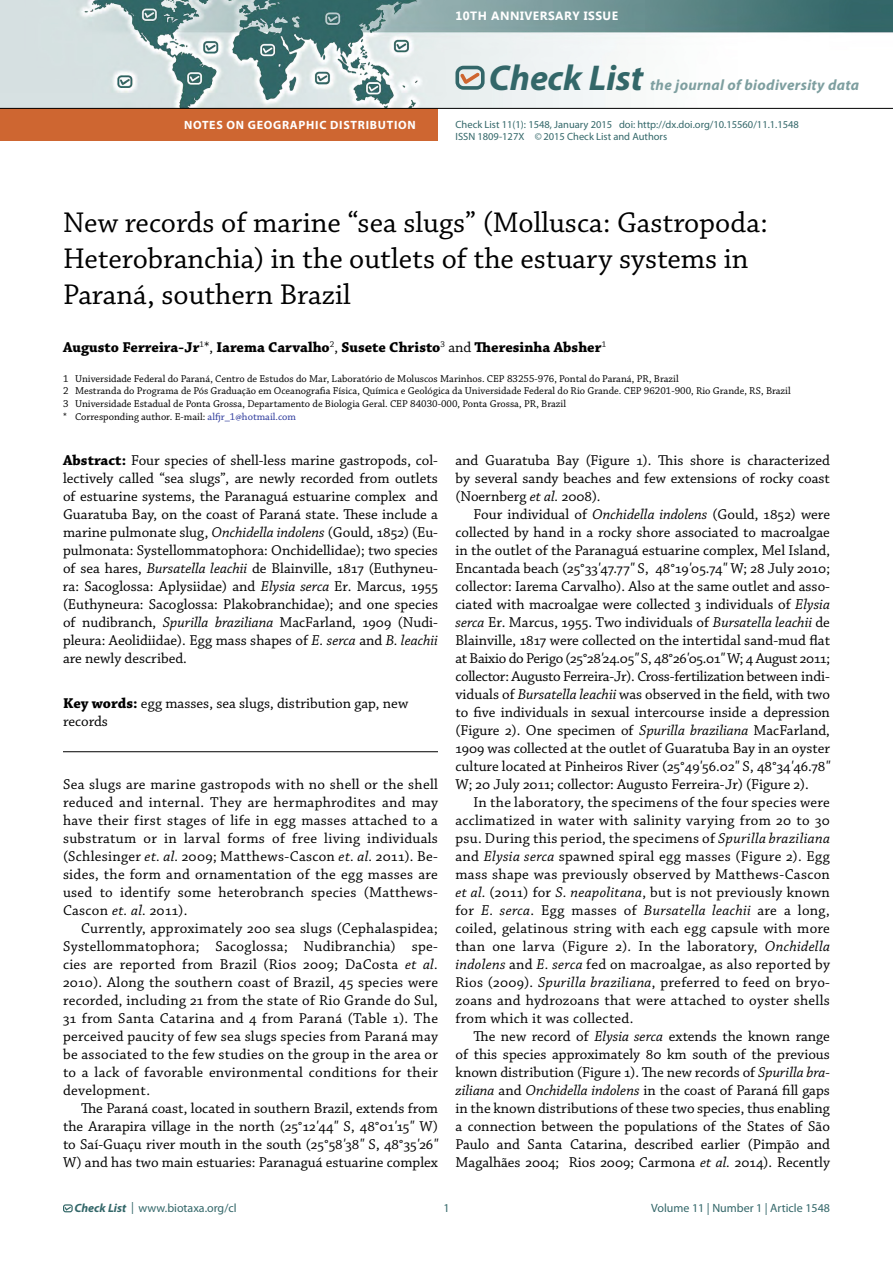
<style>
.page{position:relative;width:893px;height:1263px;background:#fff}
.page>*{position:absolute;margin:0;border:0;box-sizing:border-box;transform-origin:0 0}
.t1{font:italic 700 36px "Myriad Pro";color:#336769}
.Title{font:30px/36px "Chaparral Pro";color:#000}
.Body{font:15px/18px "Chaparral Pro";color:#000;text-align:justify}
.Body_First_paragra{font:15px/18px "Chaparral Pro";letter-spacing:.01em;color:#000;text-align:justify}
.Authors{font:700 15px "Chaparral Pro";color:#000}
.Keywords{font:15px/18px "Chaparral Pro";color:#000}
.t2{font:italic 700 15px "Myriad Pro";letter-spacing:.02em;color:#7e9fa0}
.t3{font:12px "Myriad Pro";color:#336769}
.t4{font:700 12px "Myriad Pro";letter-spacing:.06em;color:#fff}
.t5{font:700 12px "Segoe UI";letter-spacing:.04em;color:#fff}
.Affiliations{font:10.5px "Chaparral Pro";color:#000}
.t6{font:10.5px "Myriad Pro";color:#336769}
.s1{font-weight:400}
.s2{color:#293699}
.s3{font-weight:700}
.s4{font-style:italic}
.s5{font-weight:700;font-style:italic}
</style>
<div class="page">
<img style="left:0;top:0;width:893px;height:108px">
<svg style="left:455px;top:66px;width:30px;height:24px"></svg>
<div style="left:63px;top:1204px;width:10px;height:8px;border:1px solid #336767;border-radius:2px"></div>
<svg style="left:64px;top:1206px;width:8px;height:5px"></svg>
<hr style="left:63px;top:751px;width:375px;height:1px;background:#000">
<div style="left:0;top:109px;width:437px;height:32px;background:#ce6631"></div>
<hr style="left:0;top:108px;width:893px;height:1px;background:#000">
<p class="t5" style="left:455px;top:7px;width:164px">10TH ANNIVERSARY ISSUE</p>
<p class="t4" style="left:184px;top:118px;width:233px">NOTES ON GEOGRAPHIC DISTRIBUTION</p>
<h1 class="t1" style="left:489px;top:54px;width:156px">Check List</h1>
<p class="t2" style="left:650px;top:75px;width:211px">the journal of biodiversity data</p>
<p class="t6" style="left:455px;top:118px;width:345px">Check List 11(1): 1548, January 2015 doi: http://dx.doi.org/10.15560/11.1.1548</p>
<p class="t6" style="left:455px;top:130px;width:213px">ISSN 1809-127X ©2015 Check List and Authors</p>
<p class="Title" style="left:63px;top:206px;width:706px">New records of marine “sea slugs” (Mollusca: Gastropoda:<br>Heterobranchia) in the outlets of the estuary systems in<br>Paraná, southern Brazil</p>
<p class="Authors" style="left:63px;top:338px;width:545px">Augusto Ferreira-Jr<sup>1</sup><span class="s1">*,</span> Iarema Carvalho<sup>2</sup><span class="s1">,</span> Susete Christo<sup>3</sup> <span class="s1">and</span> Theresinha Absher<sup>1</sup></p>
<p class="Affiliations" style="left:63px;top:372px;width:617px">1 Universidade Federal do Paraná, Centro de Estudos do Mar, Laboratório de Moluscos Marinhos. CEP 83255-976, Pontal do Paraná, PR, Brazil</p>
<p class="Affiliations" style="left:63px;top:385px;width:729px">2 Mestranda do Programa de Pós Graduação em Oceanografia Física, Química e Geológica da Universidade Federal do Rio Grande. CEP 96201-900, Rio Grande, RS, Brazil</p>
<p class="Affiliations" style="left:63px;top:398px;width:505px">3 Universidade Estadual de Ponta Grossa, Departamento de Biologia Geral. CEP 84030-000, Ponta Grossa, PR, Brazil</p>
<p class="Affiliations" style="left:63px;top:411px;width:235px">* Corresponding author. E-mail: <span class="s2">alfjr_1@hotmail.com</span></p>
<p class="Body_First_paragra" style="left:63px;top:452px;width:377px"><span class="s3">Abstract:</span> Four species of shell-less marine gastropods, col&shy;lectively called “sea slugs”, are newly recorded from outlets of estuarine systems, the Paranaguá estuarine complex and Guaratuba Bay, on the coast of Paraná state. These include a marine pulmonate slug, <span class="s4">Onchidella indolens</span> (Gould, 1852) (Eu&shy;pulmonata: Systellommatophora: Onchidellidae); two species of sea hares, <span class="s4">Bursatella leachii</span> de Blainville, 1817 (Euthyneu&shy;ra: Sacoglossa: Aplysiidae) and <span class="s4">Elysia serca</span> Er. Marcus, 1955 (Euthyneura: Sacoglossa: Plakobranchidae); and one species of nudibranch, <span class="s4">Spurilla braziliana</span> MacFarland, 1909 (Nudi&shy;pleura: Aeolidiidae). Egg mass shapes of <span class="s4">E. serca</span> and <span class="s4">B. leachii </span>are newly described.</p>
<p class="Keywords" style="left:63px;top:695px;width:347px"><span class="s3">Key words:</span> egg masses, sea slugs, distribution gap, new records</p>
<p class="Body_First_paragra" style="left:63px;top:776px;width:377px">Sea slugs are marine gastropods with no shell or the shell reduced and internal. They are hermaphrodites and may have their first stages of life in egg masses attached to a substratum or in larval forms of free living individuals (Schlesinger <span class="s4">et. al.</span> 2009; Matthews-Cascon <span class="s4">et. al.</span> 2011). Be&shy;sides, the form and ornamentation of the egg masses are used to identify some heterobranch species (Matthews-Cascon <span class="s4">et. al.</span> 2011).</p>
<p class="Body" style="left:63px;top:920px;width:377px;text-indent:18px">Currently, approximately 200 sea slugs (Cephalaspidea; Systellommatophora; Sacoglossa; Nudibranchia) spe&shy;cies are reported from Brazil (Rios 2009; DaCosta <span class="s4">et al.<br></span>2010). Along the southern coast of Brazil, 45 species were recorded, including 21 from the state of Rio Grande do Sul, 31 from Santa Catarina and 4 from Paraná (Table 1). The perceived paucity of few sea slugs species from Paraná may be associated to the few studies on the group in the area or to a lack of favorable environmental conditions for their development.</p>
<p class="Body" style="left:63px;top:1100px;width:376px;text-indent:18px">The Paraná coast, located in southern Brazil, extends from the Ararapira village in the north (25°12<span class="s4">'</span>44<span class="s4">"</span> S, 48°01<span class="s4">'</span>15<span class="s4">"</span> W) to Saí-Guaçu river mouth in the south (25°58<span class="s4">'</span>38<span class="s4">"</span> S, 48°35<span class="s4">'</span>26<span class="s4">" </span>W) and has two main estuaries: Paranaguá estuarine complex</p>
<p class="Body" style="left:455px;top:452px;width:376px">and Guaratuba Bay (Figure 1). This shore is characterized by several sandy beaches and few extensions of rocky coast (Noernberg <span class="s4">et al.</span> 2008).</p>
<p class="Body" style="left:455px;top:506px;width:376px;text-indent:18px">Four individual of <span class="s4">Onchidella indolens</span> (Gould, 1852) were collected by hand in a rocky shore associated to macroalgae in the outlet of the Paranaguá estuarine complex, Mel Island, Encantada beach (25°33<span class="s4">'</span>47.77<span class="s4">"</span> S, 48°19<span class="s4">'</span>05.74<span class="s4">"</span> W; 28 July 2010; collector: Iarema Carvalho). Also at the same outlet and asso&shy;ciated with macroalgae were collected 3 individuals of <span class="s4">Elysia serca</span> Er. Marcus, 1955. Two individuals of <span class="s4">Bursatella leachii</span> de Blainville, 1817 were collected on the intertidal sand-mud flat at Baixio do Perigo (25°28<span class="s4">'</span>24.05<span class="s4">"</span> S, 48°26<span class="s4">'</span>05.01<span class="s4">"</span> W; 4 August 2011; collector: Augusto Ferreira-Jr). Cross-fertilization between indi&shy;viduals of <span class="s4">Bursatella leachii</span> was observed in the field, with two to five individuals in sexual intercourse inside a depression (Figure 2). One specimen of <span class="s4">Spurilla braziliana</span> MacFarland, 1909 was collected at the outlet of Guaratuba Bay in an oyster culture located at Pinheiros River (25°49<span class="s4">'</span>56.02<span class="s4">"</span> S, 48°34<span class="s4">'</span>46.78<span class="s4">" </span>W; 20 July 2011; collector: Augusto Ferreira-Jr) (Figure 2).</p>
<p class="Body" style="left:455px;top:794px;width:376px;text-indent:18px">In the laboratory, the specimens of the four species were acclimatized in water with salinity varying from 20 to 30 psu. During this period, the specimens of <span class="s4">Spurilla braziliana </span>and <span class="s4">Elysia serca</span> spawned spiral egg masses (Figure 2). Egg mass shape was previously observed by Matthews-Cascon <span class="s4">et al.</span> (2011) for <span class="s4">S. neapolitana</span>, but is not previously known for <span class="s4">E. serca</span>. Egg masses of <span class="s4">Bursatella leachii</span> are a long, coiled, gelatinous string with each egg capsule with more than one larva (Figure 2). In the laboratory, <span class="s4">Onchidella indolens</span> and <span class="s4">E. serca</span> fed on macroalgae, as also reported by Rios (2009). <span class="s4">Spurilla braziliana</span>, preferred to feed on bryo&shy;zoans and hydrozoans that were attached to oyster shells from which it was collected.</p>
<p class="Body" style="left:455px;top:1028px;width:376px;text-indent:18px">The new record of <span class="s4">Elysia serca</span> extends the known range of this species approximately 80 km south of the previous known distribution (Figure 1). The new records of <span class="s4">Spurilla bra&shy;ziliana</span> and <span class="s4">Onchidella indolens</span> in the coast of Paraná fill gaps in the known distributions of these two species, thus enabling a connection between the populations of the States of São Paulo and Santa Catarina, described earlier (Pimpão and Magalhães 2004; Rios 2009; Carmona <span class="s4">et al.</span> 2014). Recently</p>
<p class="t3" style="left:74px;top:1201px;width:164px"><span class="s5">Check List</span> | www.biotaxa.org/cl</p>
<p class="t3" style="left:443px;top:1201px;width:8px">1</p>
<p class="t3" style="left:651px;top:1201px;width:180px">Volume 11 | Number 1 | Article 1548</p>
</div>
